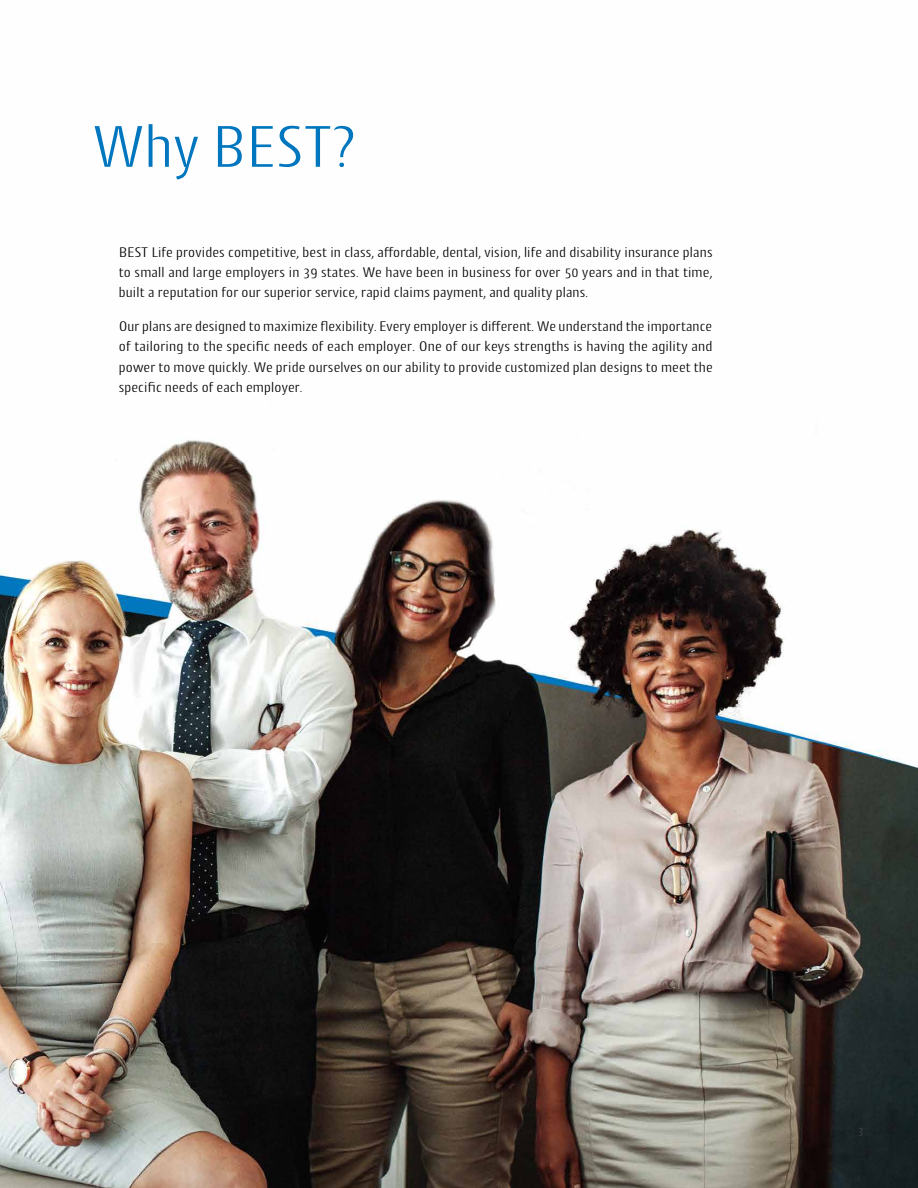
<style>
.page{position:relative;width:918px;height:1188px;background:#fff}
.page>*{position:absolute;margin:0;border:0;box-sizing:border-box;transform-origin:0 0}
.t1{font:300 60px "Cantiga";color:#0076be}
.t2{font:300 14.25px/20.2px "Cantiga";color:#000;text-align:justify}
.t3{font:12px "Cantiga";color:#414042}
</style>
<div class="page">
<img style="left:0;top:440px;width:918px;height:748px">
<h1 class="t1" style="left:92px;top:109px;width:265px">Why BEST?</h1>
<p class="t2" style="left:119px;top:241px;width:595px">BEST Life provides competitive, best in class, affordable, dental, vision, life and disability insurance plans to small and large employers in 39 states. We have been in business for over 50 years and in that time, built a reputation for our superior service, rapid claims payment, and quality plans.</p>
<p class="t2" style="left:119px;top:316px;width:595px">Our plans are designed to maximize flexibility. Every employer is different. We understand the importance of tailoring to the specific needs of each employer. One of our keys strengths is having the agility and power to move quickly. We pride ourselves on our ability to provide customized plan designs to meet the specific needs of each employer.</p>
<p class="t3" style="left:858px;top:1124px;width:7px">3</p>
</div>
